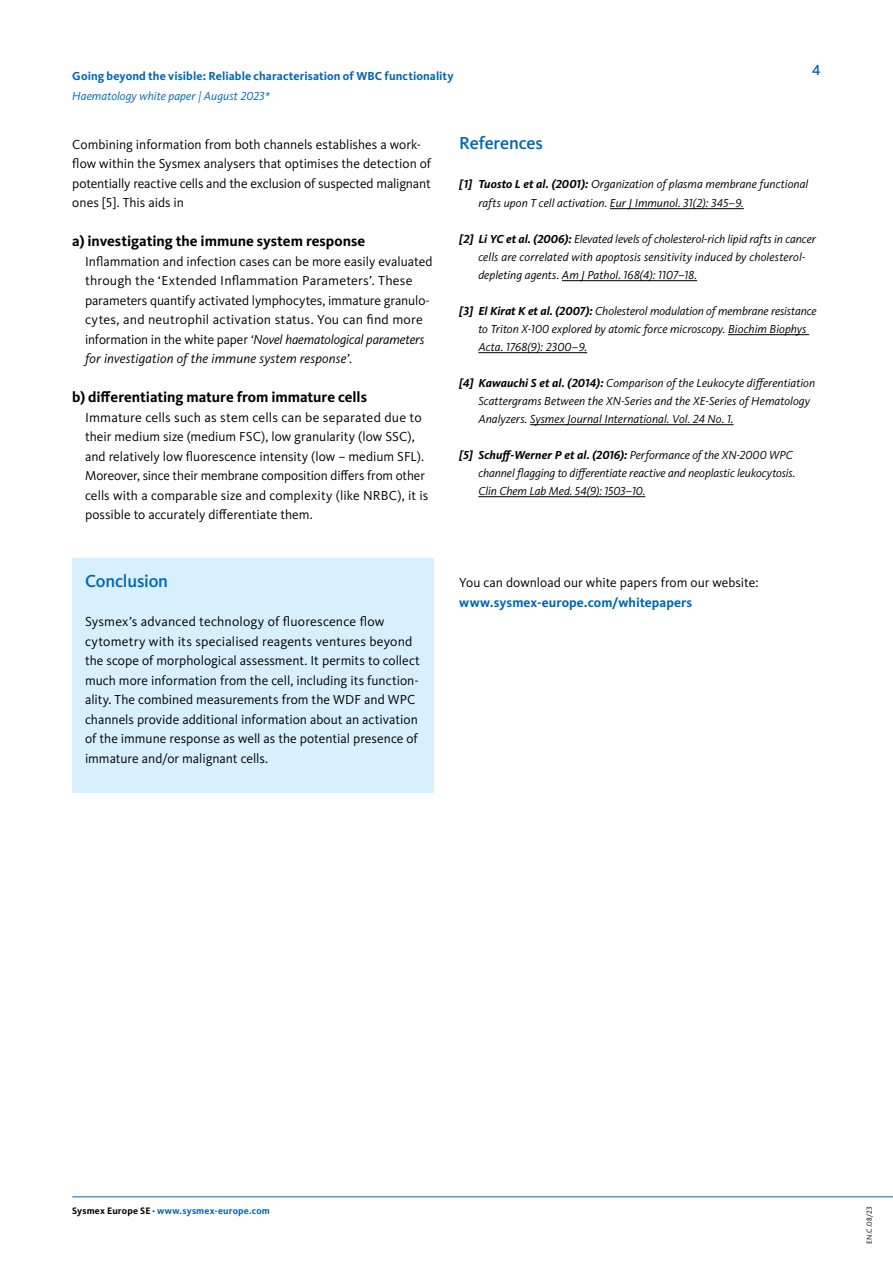
<style>
.page{position:relative;width:893px;height:1263px;background:#fff}
.page>*{position:absolute;margin:0;border:0;box-sizing:border-box;transform-origin:0 0}
.t1{font:500 18px "Kievit Pro";letter-spacing:-.01em;color:#0066b3}
.t2{font:700 15px "Kievit Pro";letter-spacing:-.005em;color:#000}
.t3{font:500 15px "Kievit Pro";color:#0066b3}
.t4{font:13.5px/19.5px "Kievit Pro";color:#000}
.t5{font:700 13.5px "Kievit Pro";letter-spacing:.005em;color:#0066b3}
.t6{font:italic 12px/18px "Kievit Pro";color:#000}
.t7{font:700 12px "Kievit Pro";letter-spacing:.005em;color:#0066b3}
.t8{font:italic 12px "Kievit Pro";letter-spacing:.005em;color:#0066b3}
.t9{font:700 9.75px "Kievit Pro";letter-spacing:.015em;color:#0066b3}
.t10{font:7.5px "Kievit Pro";color:#000}
.s1{font-style:italic}
.s2{font-weight:700}
.s3{color:#000}
</style>
<div class="page">
<div style="left:72px;top:558px;width:362px;height:234px;background:#d7f0fc"></div>
<hr style="left:72px;top:1196px;width:821px;height:1px;background:#0067b4">
<hr style="left:610px;top:208px;width:134px;height:1px;background:#000">
<hr style="left:562px;top:280px;width:135px;height:1px;background:#000">
<hr style="left:728px;top:334px;width:81px;height:1px;background:#000">
<hr style="left:478px;top:352px;width:109px;height:1px;background:#000">
<hr style="left:530px;top:424px;width:204px;height:1px;background:#000">
<hr style="left:478px;top:496px;width:167px;height:1px;background:#000">
<p class="t3" style="left:812px;top:61px;width:10px">4</p>
<p class="t7" style="left:72px;top:69px;width:383px">Going beyond the visible: Reliable characterisation of WBC functionality</p>
<p class="t8" style="left:72px;top:89px;width:199px">Haematology white paper | August 2023*</p>
<p class="t4" style="left:72px;top:134px;width:360px">Combining information from both channels establishes a work&shy;flow within the Sysmex analysers that optimises the detection of potentially reactive cells and the exclusion of suspected malignant ones [5]. This aids in</p>
<p class="t2" style="left:72px;top:232px;width:294px">a) investigating the immune system response</p>
<p class="t4" style="left:85px;top:251px;width:349px">Inflammation and infection cases can be more easily evaluated through the ‘Extended Inflammation Parameters’. These parameters quantify activated lymphocytes, immature granulo&shy;cytes, and neutrophil activation status. You can find more information in the white paper <span class="s1">‘Novel haematological parameters for investigation of the immune system response’.</span></p>
<p class="t2" style="left:72px;top:388px;width:296px">b) differentiating mature from immature cells</p>
<p class="t4" style="left:85px;top:407px;width:345px">Immature cells such as stem cells can be separated due to their medium size (medium FSC), low granularity (low SSC), and relatively low fluorescence intensity (low – medium SFL).<br>Moreover, since their membrane composition differs from other cells with a comparable size and complexity (like NRBC), it is possible to accurately differentiate them.</p>
<h1 class="t1" style="left:459px;top:132px;width:85px">References</h1>
<p class="t6" style="left:478px;top:174px;width:331px;line-height:19.5px;text-indent:-19px"><span class="s2">[1] Tuosto L et al. (2001):</span> Organization of plasma membrane functional rafts upon T cell activation. Eur J Immunol. 31(2): 345–9.</p>
<p class="t6" style="left:478px;top:230px;width:339px;text-indent:-19px"><span class="s2">[2] Li YC et al. (2006):</span> Elevated levels of cholesterol-rich lipid rafts in cancer cells are correlated with apoptosis sensitivity induced by cholesterol&shy;depleting agents. Am J Pathol. 168(4): 1107–18.</p>
<p class="t6" style="left:478px;top:302px;width:340px;text-indent:-19px"><span class="s2">[3] El Kirat K et al. (2007):</span> Cholesterol modulation of membrane resistance to Triton X-100 explored by atomic force microscopy. Biochim Biophys<br>Acta. 1768(9): 2300–9.</p>
<p class="t6" style="left:478px;top:374px;width:338px;text-indent:-19px"><span class="s2">[4] Kawauchi S et al. (2014):</span> Comparison of the Leukocyte differentiation<br>Scattergrams Between the XN-Series and the XE-Series of Hematology<br>Analyzers. Sysmex Journal International. Vol. 24 No. 1.</p>
<p class="t6" style="left:478px;top:446px;width:319px;text-indent:-19px"><span class="s2">[5] Schuff-Werner P et al. (2016):</span> Performance of the XN-2000 WPC channel flagging to differentiate reactive and neoplastic leukocytosis.<br>Clin Chem Lab Med. 54(9): 1503–10.</p>
<h1 class="t1" style="left:85px;top:570px;width:85px">Conclusion</h1>
<p class="t4" style="left:85px;top:612px;width:336px">Sysmex’s advanced technology of fluorescence flow cytometry with its specialised reagents ventures beyond the scope of morphological assessment. It permits to collect much more information from the cell, including its function&shy;ality. The combined measurements from the WDF and WPC channels provide additional information about an activation of the immune response as well as the potential presence of immature and/or malignant cells.</p>
<p class="t4" style="left:459px;top:573px;width:301px">You can download our white papers from our website:</p>
<p class="t5" style="left:459px;top:594px;width:234px">www.sysmex-europe.com/whitepapers</p>
<p class="t9" style="left:72px;top:1205px;width:199px"><span class="s3">Sysmex Europe SE ·</span> www.sysmex-europe.com</p>
<p class="t10" style="left:865px;top:1244px;width:39px;rotate:-90deg">EN.C.08/23</p>
</div>
